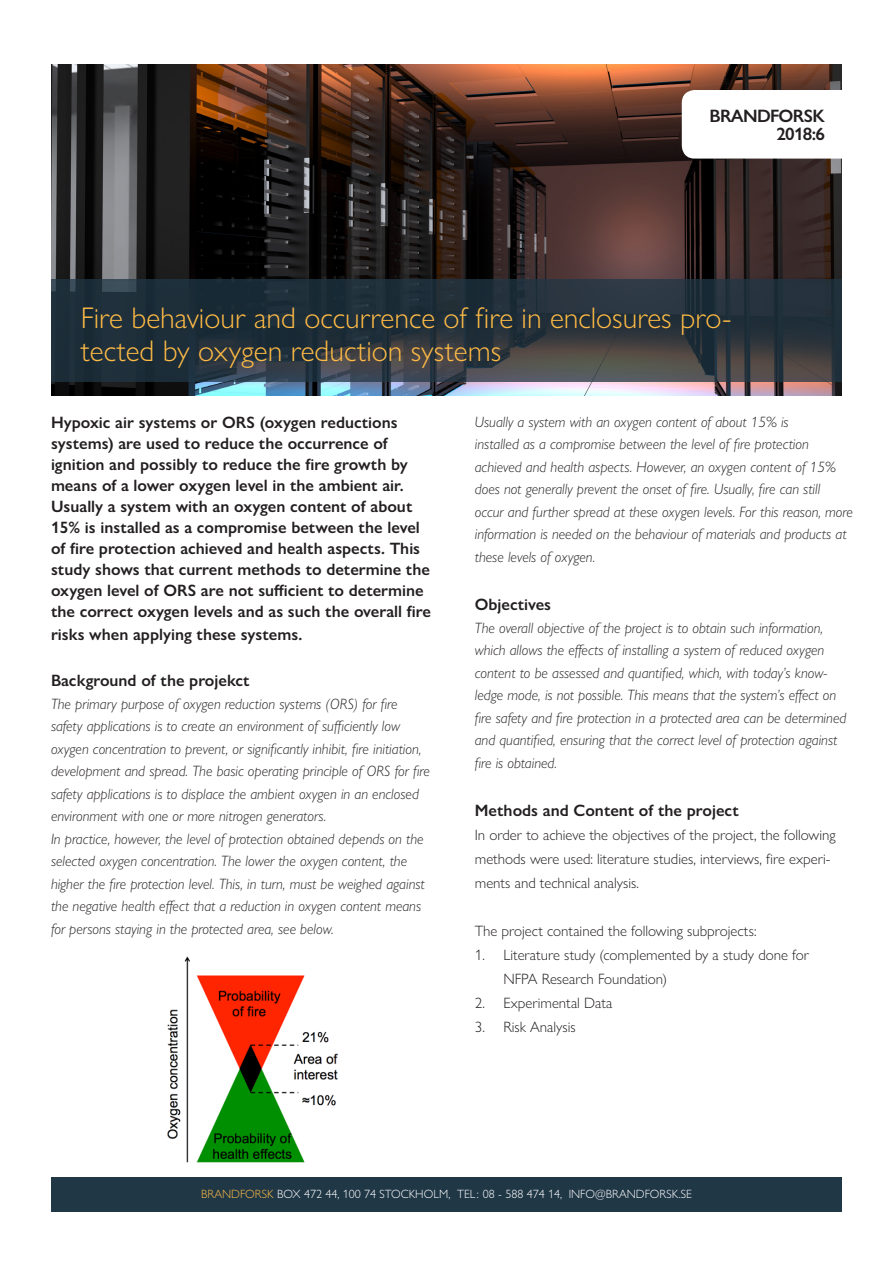
<style>
.page{position:relative;width:893px;height:1263px;background:#fff}
.page>*{position:absolute;margin:0;border:0;box-sizing:border-box;transform-origin:0 0}
.t1{font:300 30px/33px "Gill Sans Nova";color:#ffbb45}
.t2{font:600 18px/18.6px "Gill Sans Nova";letter-spacing:-.04em;color:#231f20;text-align:right}
.t3{font:600 16.5px/21px "Gill Sans Nova";color:#231f20}
.t4{font:italic 300 15px/22.5px "Gill Sans Nova";color:#231f20}
.t5{font:300 15px/24px "Gill Sans Nova";color:#231f20}
.t6{font:300 12px "Gill Sans Nova";color:#fff}
.s1{color:#ffbb45}
</style>
<div class="page">
<div style="left:51px;top:1178px;width:791px;height:34px;background:#203746"></div>
<img style="left:51px;top:65px;width:791px;height:331px">
<svg style="left:51px;top:279px;width:791px;height:103px;background:#2a353e"></svg>
<div style="left:682px;top:90px;width:173px;height:69px;background:#fff;border-radius:13px"></div>
<img style="left:167px;top:956px;width:171px;height:207px">
<p class="t2" style="left:710px;top:106px;width:117px">BRANDFORSK<br>2018:6</p>
<p class="t1" style="left:81px;top:301px;width:652px">Fire behaviour and occurrence of fire in enclosures pro&shy;tected by oxygen reduction systems</p>
<p class="t3" style="left:51px;top:412px;width:381px">Hypoxic air systems or ORS (oxygen reductions systems) are used to reduce the occurrence of ignition and possibly to reduce the fire growth by means of a lower oxygen level in the ambient air.<br>Usually a system with an oxygen content of about 15% is installed as a compromise between the level of fire protection achieved and health aspects. This study shows that current methods to determine the oxygen level of ORS are not sufficient to determine the correct oxygen levels and as such the overall fire</p>
<p class="t3" style="left:51px;top:623px;width:253px">risks when applying these systems.</p>
<p class="t3" style="left:51px;top:670px;width:200px">Background of the projekct</p>
<p class="t4" style="left:51px;top:692px;width:380px">The primary purpose of oxygen reduction systems (ORS) for fire safety applications is to create an environment of sufficiently low oxygen concentration to prevent, or significantly inhibit, fire initiation, development and spread. The basic operating principle of ORS for fire safety applications is to displace the ambient oxygen in an enclosed environment with one or more nitrogen generators.</p>
<p class="t4" style="left:51px;top:827px;width:375px">In practice, however, the level of protection obtained depends on the selected oxygen concentration. The lower the oxygen content, the higher the fire protection level. This, in turn, must be weighed against the negative health effect that a reduction in oxygen content means for persons staying in the protected area, see below.</p>
<p class="t4" style="left:475px;top:410px;width:315px">Usually a system with an oxygen content of about 15% is</p>
<p class="t4" style="left:475px;top:433px;width:380px">installed as a compromise between the level of fire protection achieved and health aspects. However, an oxygen content of 15% does not generally prevent the onset of fire. Usually, fire can still occur and further spread at these oxygen levels. For this reason, more information is needed on the behaviour of materials and products at these levels of oxygen.</p>
<p class="t3" style="left:475px;top:594px;width:78px">Objectives</p>
<p class="t4" style="left:475px;top:616px;width:350px">The overall objective of the project is to obtain such information,</p>
<p class="t4" style="left:475px;top:638px;width:354px">which allows the effects of installing a system of reduced oxygen content to be assessed and quantified, which, with today’s know-</p>
<p class="t4" style="left:475px;top:683px;width:363px">ledge mode, is not possible. This means that the system’s effect on</p>
<p class="t4" style="left:475px;top:706px;width:373px">fire safety and fire protection in a protected area can be determined and quantified, ensuring that the correct level of protection against fire is obtained.</p>
<p class="t3" style="left:475px;top:799px;width:265px">Methods and Content of the project</p>
<p class="t5" style="left:475px;top:822px;width:362px">In order to achieve the objectives of the project, the following methods were used: literature studies, interviews, fire experi&shy;ments and technical analysis.</p>
<p class="t5" style="left:475px;top:918px;width:283px">The project contained the following subprojects:</p>
<p class="t5" style="left:475px;top:942px;width:336px">1. Literature study (complemented by a study done for</p>
<p class="t5" style="left:503px;top:966px;width:165px">NFPA Research Foundation)</p>
<p class="t5" style="left:475px;top:990px;width:139px">2. Experimental Data</p>
<p class="t5" style="left:475px;top:1014px;width:102px">3. Risk Analysis</p>
<p class="t6" style="left:201px;top:1187px;width:492px"><span class="s1">BRANDFORSK</span> BOX 472 44, 100 74 STOCKHOLM, TEL: 08 - 588 474 14, INFO@BRANDFORSK.SE</p>
</div>
